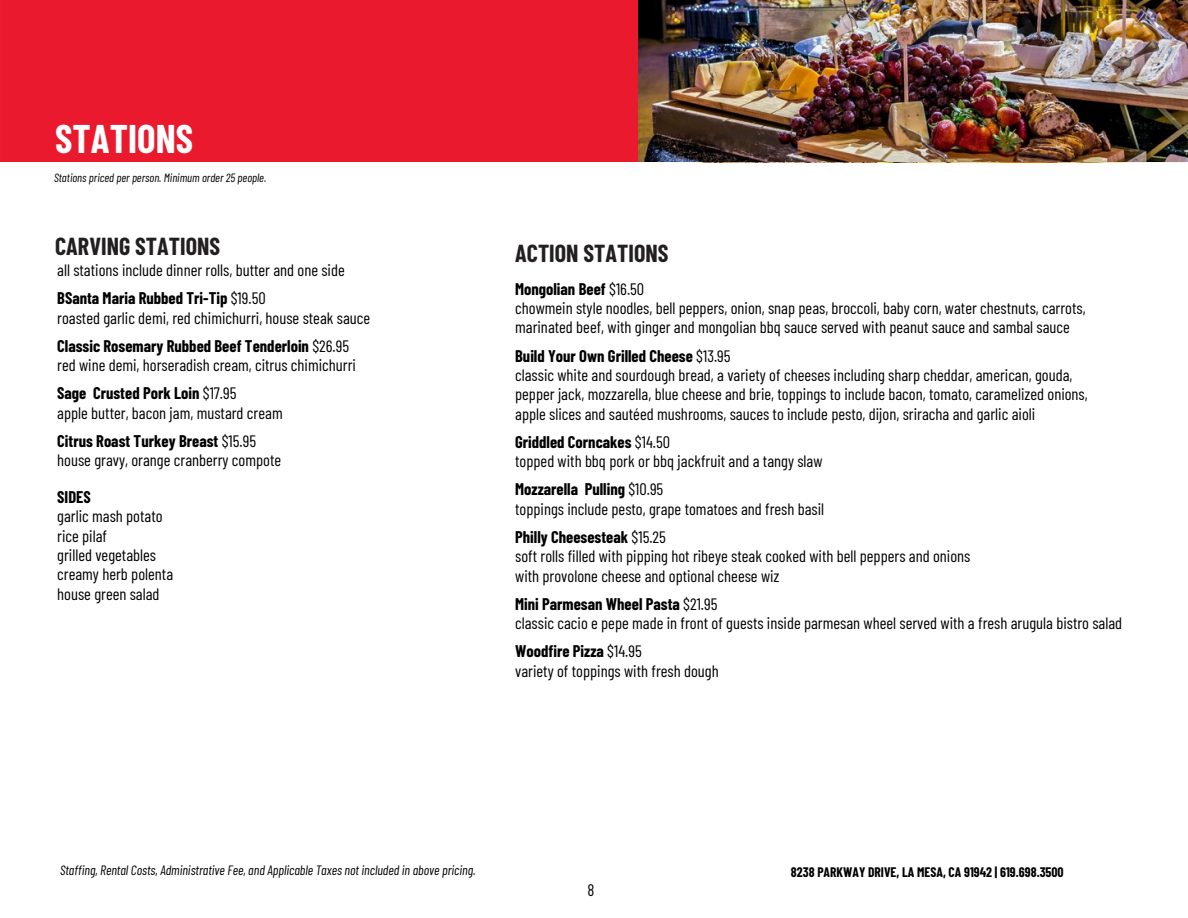
<style>
.page{position:relative;width:1188px;height:918px;background:#fff}
.page>*{position:absolute;margin:0;border:0;box-sizing:border-box;transform-origin:0 0}
.t1{font:700 39px "Barlow Condensed";color:#fff}
.t2{font:700 24px "Barlow Condensed";color:#231f20}
.t3{font:16.5px/19.4px "Barlow Condensed";color:#000}
.t4{font:700 16.5px "Barlow Condensed";color:#000}
.t5{font:italic 13.5px "Barlow Condensed";color:#000}
.t6{font:700 13.5px "Barlow Condensed";color:#000}
.t7{font:italic 12px "Barlow Condensed";color:#000}
.s1{font-weight:700}
.s2{font-weight:400}
</style>
<div class="page">
<div style="left:0;top:0;width:639px;height:162px;background:#eb192d"></div>
<img style="left:639px;top:0;width:549px;height:162px">
<p class="t1" style="left:55px;top:114px;width:140px">STATIONS</p>
<p class="t7" style="left:54px;top:170px;width:214px">Stations priced per person. Minimum order 25 people.</p>
<h3 class="t2" style="left:55px;top:231px;width:167px">CARVING STATIONS</h3>
<h3 class="t2" style="left:515px;top:238px;width:155px">ACTION STATIONS</h3>
<h3 class="t3" style="left:57px;top:260px;width:289px">all stations include dinner rolls, butter and one side</h3>
<h3 class="t3" style="left:57px;top:288px;width:315px"><span class="s1">BSanta Maria Rubbed Tri-Tip</span> $19.50<br>roasted garlic demi, red chimichurri, house steak sauce</h3>
<h3 class="t3" style="left:57px;top:335px;width:300px"><span class="s1">Classic Rosemary Rubbed Beef Tenderloin</span> $26.95 red wine demi, horseradish cream, citrus chimichurri</h3>
<h3 class="t3" style="left:57px;top:383px;width:227px"><span class="s1">Sage Crusted Pork Loin</span> $17.95<br>apple butter, bacon jam, mustard cream</h3>
<h5 class="t3" style="left:57px;top:430px;width:226px"><span class="s1">Citrus Roast Turkey Breast</span> $15.95 house gravy, orange cranberry compote</h5>
<p class="t3" style="left:57px;top:487px;width:117px"><span class="s1">SIDES<br></span>garlic mash potato rice pilaf<br>grilled vegetables creamy herb polenta house green salad</p>
<h2 class="t3" style="left:515px;top:278px;width:572px"><span class="s1">Mongolian Beef</span> $16.50<br>chowmein style noodles, bell peppers, onion, snap peas, broccoli, baby corn, water chestnuts, carrots, marinated beef, with ginger and mongolian bbq sauce served with peanut sauce and sambal sauce</h2>
<h3 class="t3" style="left:515px;top:345px;width:574px"><span class="s1">Build Your Own Grilled Cheese</span> $13.95<br>classic white and sourdough bread, a variety of cheeses including sharp cheddar, american, gouda, pepper jack, mozzarella, blue cheese and brie, toppings to include bacon, tomato, caramelized onions,</h3>
<h3 class="t3" style="left:515px;top:399px;width:522px;line-height:28px">apple slices and sautéed mushrooms, sauces to include pesto, dijon, sriracha and garlic aioli<br><span class="s1">Griddled Corncakes</span> $14.50</h3>
<h3 class="t3" style="left:515px;top:447px;width:309px;line-height:28px">topped with bbq pork or bbq jackfruit and a tangy slaw<br><span class="s1">Mozzarella Pulling</span> $10.95</h3>
<h3 class="t3" style="left:515px;top:494px;width:311px;line-height:28px">toppings include pesto, grape tomatoes and fresh basil<br><span class="s1">Philly Cheesesteak</span> $15.25</h3>
<h3 class="t3" style="left:515px;top:546px;width:457px">soft rolls filled with pipping hot ribeye steak cooked with bell peppers and onions with provolone cheese and optional cheese wiz</h3>
<h3 class="t4" style="left:515px;top:593px;width:204px">Mini Parmesan Wheel Pasta <span class="s2">$21.95</span></h3>
<h3 class="t3" style="left:515px;top:608px;width:609px;line-height:28px">classic cacio e pepe made in front of guests inside parmesan wheel served with a fresh arugula bistro salad<br><span class="s1">Woodfire Pizza</span> $14.95</h3>
<h3 class="t3" style="left:515px;top:660px;width:205px">variety of toppings with fresh dough</h3>
<h1 class="t5" style="left:60px;top:862px;width:417px">Staffing, Rental Costs, Administrative Fee, and Applicable Taxes not included in above pricing.</h1>
<p class="t6" style="left:791px;top:863px;width:274px">8238 PARKWAY DRIVE, LA MESA, CA 91942 | 619.698.3500</p>
<h2 class="t3" style="left:587px;top:880px;width:8px">8</h2>
</div>
